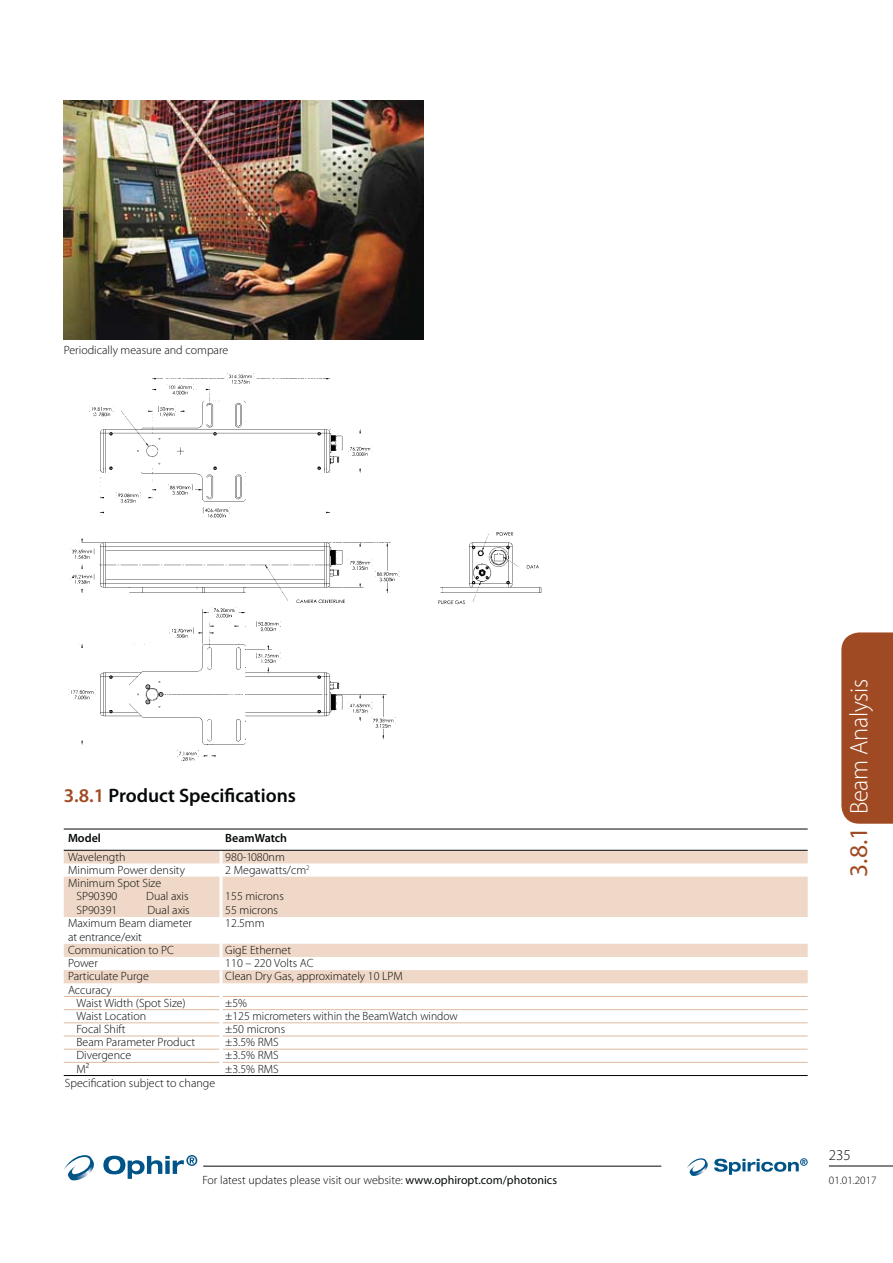
<style>
.page{position:relative;width:893px;height:1263px;background:#fff}
.page>*{position:absolute;margin:0;border:0;box-sizing:border-box;transform-origin:0 0}
.t1{font:300 25.5px "Myriad Pro";letter-spacing:-.01em;color:#fff;scale:.96 1}
.t2{font:25.5px "Myriad Pro";color:#a04a23}
.t3{font:600 19.5px "Myriad Pro";color:#040809}
.t4{font:300 15px "Myriad Pro";color:#040809}
.t5{font:300 12px/13.5px "Myriad Pro";color:#040809}
.t6{font:600 12px "Myriad Pro";color:#040809}
.t7{font:300 11.25px "Myriad Pro";color:#040809}
.s1{color:#a04a23}
.s2{font-weight:400}
</style>
<div class="page">
<div style="left:841px;top:632px;width:52px;height:192px;background:#a04a23"></div>
<hr style="left:829px;top:1166px;width:64px;height:1px;background:#040809">
<hr style="left:203px;top:1166px;width:458px;height:1px;background:#040809">
<svg style="left:103px;top:1155px;width:94px;height:24px"></svg>
<svg style="left:64px;top:1155px;width:30px;height:26px"></svg>
<svg style="left:687px;top:1158px;width:121px;height:18px"></svg>
<svg style="left:64px;top:828px;width:744px;height:234px"></svg>
<svg style="left:64px;top:851px;width:744px;height:132px;fill:#efd8c7"></svg>
<hr style="left:64px;top:829px;width:744px;height:1px;background:#040809">
<svg style="left:220px;top:851px;width:3px;height:12px"></svg>
<hr style="left:220px;top:863px;width:3px;height:14px;background:#fff">
<hr style="left:220px;top:917px;width:3px;height:27px;background:#fff">
<hr style="left:220px;top:877px;width:3px;height:40px;background:#fff">
<hr style="left:64px;top:996px;width:156px;height:1px;background:#e1ba9d">
<hr style="left:223px;top:996px;width:585px;height:1px;background:#e1ba9d">
<hr style="left:64px;top:1009px;width:156px;height:1px;background:#e1ba9d">
<hr style="left:223px;top:1009px;width:585px;height:1px;background:#e1ba9d">
<hr style="left:64px;top:1062px;width:156px;height:1px;background:#e1ba9d">
<hr style="left:223px;top:1062px;width:585px;height:1px;background:#e1ba9d">
<hr style="left:64px;top:1023px;width:156px;height:1px;background:#e1ba9d">
<hr style="left:223px;top:1023px;width:585px;height:1px;background:#e1ba9d">
<hr style="left:64px;top:1036px;width:156px;height:1px;background:#e1ba9d">
<hr style="left:223px;top:1036px;width:585px;height:1px;background:#e1ba9d">
<hr style="left:64px;top:1049px;width:156px;height:1px;background:#e1ba9d">
<hr style="left:223px;top:1049px;width:585px;height:1px;background:#e1ba9d">
<svg style="left:220px;top:944px;width:3px;height:52px"></svg>
<hr style="left:220px;top:996px;width:3px;height:14px;background:#fff">
<svg style="left:220px;top:1010px;width:3px;height:53px"></svg>
<hr style="left:64px;top:1075px;width:744px;height:1px;background:#010202">
<hr style="left:64px;top:850px;width:744px;height:1px;background:#040809">
<img style="left:64px;top:100px;width:359px;height:240px">
<img style="left:68px;top:373px;width:473px;height:388px">
<p class="t5" style="left:64px;top:344px;width:166px">Periodically measure and compare</p>
<h2 class="t3" style="left:64px;top:788px;width:234px"><span class="s1">3.8.1</span> Product Specifications</h2>
<p class="t6" style="left:68px;top:834px;width:34px">Model</p>
<p class="t6" style="left:225px;top:834px;width:63px">BeamWatch</p>
<p class="t5" style="left:68px;top:851px;width:59px">Wavelength</p>
<p class="t5" style="left:225px;top:851px;width:61px">980-1080nm</p>
<p class="t5" style="left:68px;top:864px;width:119px">Minimum Power density</p>
<p class="t5" style="left:225px;top:864px;width:86px">2 Megawatts/cm<sup>2</sup></p>
<p class="t5" style="left:77px;top:877px;width:86px;text-indent:-9px">Minimum Spot Size<br>SP90390</p>
<p class="t5" style="left:146px;top:890px;width:44px">Dual axis</p>
<p class="t5" style="left:225px;top:890px;width:60px">155 microns<br>55 microns</p>
<p class="t5" style="left:77px;top:904px;width:42px">SP90391</p>
<p class="t5" style="left:147px;top:904px;width:44px">Dual axis</p>
<p class="t5" style="left:68px;top:917px;width:126px">Maximum Beam diameter at entrance/exit</p>
<p class="t5" style="left:225px;top:917px;width:41px">12.5mm</p>
<p class="t5" style="left:68px;top:944px;width:108px">Communication to PC</p>
<p class="t5" style="left:225px;top:944px;width:67px">GigE Ethernet</p>
<p class="t5" style="left:68px;top:957px;width:31px">Power</p>
<p class="t5" style="left:225px;top:957px;width:90px">110 – 220 Volts AC</p>
<p class="t5" style="left:68px;top:970px;width:82px">Particulate Purge</p>
<p class="t5" style="left:225px;top:970px;width:179px">Clean Dry Gas, approximately 10 LPM</p>
<p class="t5" style="left:77px;top:984px;width:111px;text-indent:-9px">Accuracy<br>Waist Width (Spot Size)</p>
<p class="t5" style="left:225px;top:997px;width:23px">±5%</p>
<p class="t5" style="left:77px;top:1010px;width:71px">Waist Location</p>
<p class="t5" style="left:225px;top:1010px;width:234px">±125 micrometers within the BeamWatch window</p>
<p class="t5" style="left:77px;top:1023px;width:50px">Focal Shift</p>
<p class="t5" style="left:225px;top:1023px;width:61px">±50 microns</p>
<p class="t5" style="left:77px;top:1036px;width:120px">Beam Parameter Product</p>
<p class="t5" style="left:225px;top:1036px;width:55px">±3.5% RMS</p>
<p class="t5" style="left:77px;top:1049px;width:56px">Divergence</p>
<p class="t5" style="left:225px;top:1049px;width:55px">±3.5% RMS</p>
<p class="t5" style="left:77px;top:1063px;width:14px">M²</p>
<p class="t5" style="left:225px;top:1063px;width:55px">±3.5% RMS</p>
<p class="t5" style="left:65px;top:1077px;width:152px">Specification subject to change</p>
<h1 class="t1" style="left:849px;top:814px;width:143px;rotate:-90deg">Beam Analysis</h1>
<h1 class="t2" style="left:843px;top:877px;width:51px;rotate:-90deg">3.8.1</h1>
<p class="t4" style="left:829px;top:1150px;width:23px">235</p>
<p class="t5" style="left:202px;top:1174px;width:356px">For latest updates please visit our website: <span class="s2">www.ophiropt.com/photonics</span></p>
<p class="t7" style="left:829px;top:1176px;width:49px">01.01.2017</p>
</div>
